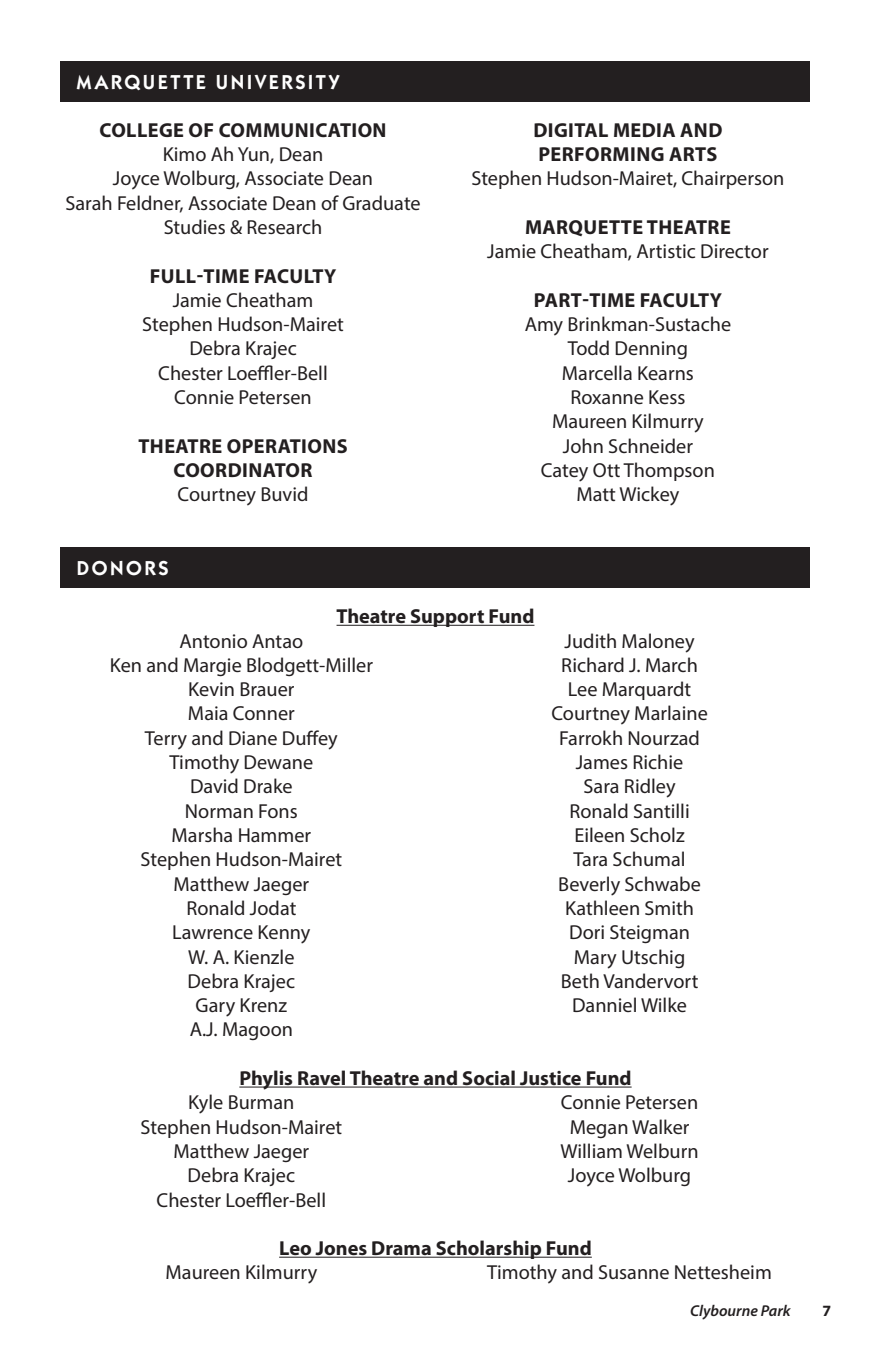
<style>
.page{position:relative;width:871px;height:1357px;background:#fff}
.page>*{position:absolute;margin:0;border:0;box-sizing:border-box;transform-origin:0 0}
.t1{font:20.25px/24.3px "Myriad Pro";color:#231f20;text-align:center}
.t2{font:700 20.25px/24.3px "Myriad Pro";letter-spacing:.015em;color:#231f20;text-align:center}
.t3{font:600 20.25px "Itc Kabel";letter-spacing:.125em;color:#fff}
.t4{font:italic 600 15.75px "Myriad Pro";color:#231f20}
.t5{font:700 15.75px "Myriad Pro";color:#231f20}
</style>
<div class="page">
<div style="left:61px;top:61px;width:749px;height:40px;background:#231f20"></div>
<div style="left:61px;top:547px;width:749px;height:41px;background:#231f20"></div>
<hr style="left:336px;top:625px;width:198px;height:1px;background:#231f20">
<hr style="left:239px;top:1086px;width:392px;height:1px;background:#231f20">
<hr style="left:279px;top:1256px;width:313px;height:1px;background:#231f20">
<p class="t3" style="left:77px;top:70px;width:264px">MARQUETTE UNIVERSITY</p>
<p class="t2" style="left:100px;top:117px;width:288px">COLLEGE OF COMMUNICATION</p>
<p class="t1" style="left:163px;top:142px;width:162px">Kimo Ah Yun, Dean</p>
<p class="t1" style="left:113px;top:166px;width:262px">Joyce Wolburg, Associate Dean</p>
<p class="t1" style="left:65px;top:190px;width:357px">Sarah Feldner, Associate Dean of Graduate<br>Studies &amp; Research</p>
<p class="t2" style="left:150px;top:263px;width:188px">FULL-TIME FACULTY</p>
<p class="t1" style="left:173px;top:288px;width:142px">Jamie Cheatham</p>
<p class="t1" style="left:142px;top:312px;width:203px">Stephen Hudson-Mairet</p>
<p class="t1" style="left:189px;top:336px;width:109px">Debra Krajec</p>
<p class="t1" style="left:158px;top:360px;width:171px">Chester Loeffler-Bell</p>
<p class="t1" style="left:174px;top:385px;width:139px">Connie Petersen</p>
<p class="t2" style="left:138px;top:433px;width:211px">THEATRE OPERATIONS<br>COORDINATOR</p>
<p class="t1" style="left:178px;top:482px;width:132px">Courtney Buvid</p>
<p class="t3" style="left:77px;top:556px;width:93px">DONORS</p>
<p class="t2" style="left:533px;top:117px;width:191px;text-align:left">DIGITAL MEDIA AND<br>PERFORMING ARTS</p>
<p class="t1" style="left:471px;top:166px;width:314px">Stephen Hudson-Mairet, Chairperson</p>
<p class="t2" style="left:525px;top:214px;width:207px">MARQUETTE THEATRE</p>
<p class="t1" style="left:487px;top:239px;width:283px">Jamie Cheatham, Artistic Director</p>
<p class="t2" style="left:534px;top:287px;width:190px">PART-TIME FACULTY</p>
<p class="t1" style="left:525px;top:312px;width:208px">Amy Brinkman-Sustache</p>
<p class="t1" style="left:568px;top:336px;width:122px">Todd Denning</p>
<p class="t1" style="left:562px;top:360px;width:134px">Marcella Kearns</p>
<p class="t1" style="left:570px;top:385px;width:117px">Roxanne Kess</p>
<p class="t1" style="left:552px;top:409px;width:153px">Maureen Kilmurry</p>
<p class="t1" style="left:563px;top:433px;width:132px">John Schneider</p>
<p class="t1" style="left:541px;top:458px;width:176px">Catey Ott Thompson</p>
<p class="t1" style="left:576px;top:482px;width:104px">Matt Wickey</p>
<p class="t2" style="left:336px;top:604px;width:199px">Theatre Support Fund</p>
<p class="t1" style="left:179px;top:628px;width:125px">Antonio Antao</p>
<p class="t1" style="left:110px;top:652px;width:265px">Ken and Margie Blodgett-Miller</p>
<p class="t1" style="left:188px;top:677px;width:108px">Kevin Brauer</p>
<p class="t1" style="left:188px;top:701px;width:108px">Maia Conner</p>
<p class="t1" style="left:145px;top:725px;width:194px">Terry and Diane Duffey</p>
<p class="t1" style="left:169px;top:750px;width:145px">Timothy Dewane</p>
<p class="t1" style="left:190px;top:774px;width:104px">David Drake</p>
<p class="t1" style="left:185px;top:798px;width:114px">Norman Fons</p>
<p class="t1" style="left:172px;top:823px;width:141px">Marsha Hammer</p>
<p class="t1" style="left:140px;top:847px;width:203px">Stephen Hudson-Mairet</p>
<p class="t1" style="left:174px;top:871px;width:137px">Matthew Jaeger</p>
<p class="t1" style="left:186px;top:895px;width:111px">Ronald Jodat</p>
<p class="t1" style="left:172px;top:920px;width:140px">Lawrence Kenny</p>
<p class="t1" style="left:188px;top:944px;width:108px">W. A. Kienzle</p>
<p class="t1" style="left:188px;top:968px;width:109px">Debra Krajec</p>
<p class="t1" style="left:196px;top:993px;width:93px">Gary Krenz</p>
<p class="t1" style="left:190px;top:1017px;width:105px">A.J. Magoon</p>
<p class="t1" style="left:564px;top:628px;width:132px">Judith Maloney</p>
<p class="t1" style="left:561px;top:652px;width:138px">Richard J. March</p>
<p class="t1" style="left:568px;top:677px;width:125px">Lee Marquardt</p>
<p class="t1" style="left:551px;top:701px;width:158px">Courtney Marlaine</p>
<p class="t1" style="left:559px;top:725px;width:142px">Farrokh Nourzad</p>
<p class="t1" style="left:576px;top:750px;width:109px">James Richie</p>
<p class="t1" style="left:583px;top:774px;width:94px">Sara Ridley</p>
<p class="t1" style="left:569px;top:798px;width:122px">Ronald Santilli</p>
<p class="t1" style="left:574px;top:823px;width:112px">Eileen Scholz</p>
<p class="t1" style="left:573px;top:847px;width:114px">Tara Schumal</p>
<p class="t1" style="left:558px;top:871px;width:144px">Beverly Schwabe</p>
<p class="t1" style="left:565px;top:895px;width:131px">Kathleen Smith</p>
<p class="t1" style="left:569px;top:920px;width:122px">Dori Steigman</p>
<p class="t1" style="left:574px;top:944px;width:113px">Mary Utschig</p>
<p class="t1" style="left:561px;top:968px;width:139px">Beth Vandervort</p>
<p class="t1" style="left:572px;top:993px;width:116px">Danniel Wilke</p>
<p class="t2" style="left:239px;top:1065px;width:394px">Phylis Ravel Theatre and Social Justice Fund</p>
<p class="t1" style="left:188px;top:1090px;width:108px">Kyle Burman</p>
<p class="t1" style="left:140px;top:1114px;width:203px">Stephen Hudson-Mairet</p>
<p class="t1" style="left:174px;top:1138px;width:137px">Matthew Jaeger</p>
<p class="t1" style="left:188px;top:1163px;width:109px">Debra Krajec</p>
<p class="t1" style="left:157px;top:1187px;width:171px">Chester Loeffler-Bell</p>
<p class="t1" style="left:561px;top:1090px;width:139px">Connie Petersen</p>
<p class="t1" style="left:570px;top:1114px;width:121px">Megan Walker</p>
<p class="t1" style="left:560px;top:1138px;width:140px">William Welburn</p>
<p class="t1" style="left:568px;top:1163px;width:125px">Joyce Wolburg</p>
<p class="t2" style="left:279px;top:1235px;width:314px">Leo Jones Drama Scholarship Fund</p>
<p class="t1" style="left:165px;top:1260px;width:153px">Maureen Kilmurry</p>
<p class="t1" style="left:487px;top:1260px;width:286px">Timothy and Susanne Nettesheim</p>
<p class="t4" style="left:690px;top:1301px;width:102px">Clybourne Park</p>
<p class="t5" style="left:822px;top:1301px;width:10px">7</p>
</div>
